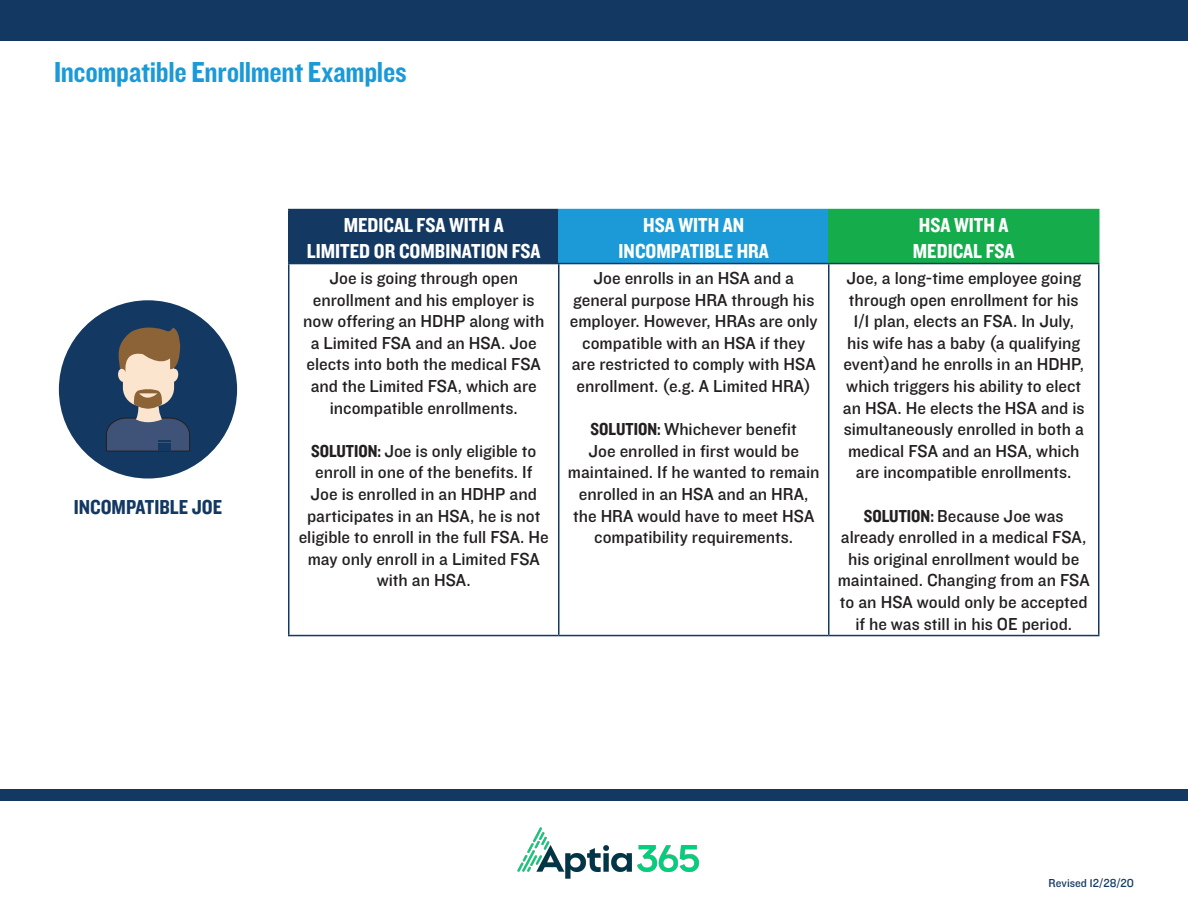
<style>
.page{position:relative;width:1188px;height:918px;background:#fff}
.page>*{position:absolute;margin:0;border:0;box-sizing:border-box;transform-origin:0 0}
.t1{font:30px "Knockout 50 Welterweight";letter-spacing:-.01em;color:#1b9ad7}
.t2{font:21px/25.2px "Knockout 50 Welterweight";color:#fff;text-align:center}
.t3{font:21px "Knockout 50 Welterweight";color:#133963}
.t4{font:18px/21.6px "Knockout 31 Junior Middlewt";color:#231f20;text-align:center}
.t5{font:12px "Knockout 31 Junior Middlewt";color:#133963}
.s1{font-family:"Knockout 50 Welterweight"}
</style>
<div class="page">
<div style="left:289px;top:210px;width:270px;height:54px;background:#133963"></div>
<div style="left:559px;top:210px;width:270px;height:54px;background:#1b9ad7"></div>
<div style="left:829px;top:210px;width:270px;height:54px;background:#15ac4b"></div>
<hr style="left:288px;top:210px;width:2px;height:53px;background:#133963">
<hr style="left:288px;top:209px;width:270px;height:1px;background:#133963">
<hr style="left:288px;top:264px;width:2px;height:371px;background:#133963">
<hr style="left:288px;top:263px;width:271px;height:1px;background:#133963">
<hr style="left:559px;top:263px;width:270px;height:1px;background:#133963">
<hr style="left:829px;top:263px;width:271px;height:1px;background:#133963">
<hr style="left:558px;top:264px;width:2px;height:371px;background:#133963">
<hr style="left:828px;top:264px;width:2px;height:371px;background:#133963">
<hr style="left:1098px;top:264px;width:2px;height:371px;background:#133963">
<hr style="left:288px;top:635px;width:271px;height:1px;background:#133963">
<hr style="left:559px;top:635px;width:270px;height:1px;background:#133963">
<hr style="left:829px;top:635px;width:271px;height:1px;background:#133963">
<hr style="left:558px;top:210px;width:2px;height:53px;background:#1b9ad7">
<hr style="left:558px;top:209px;width:270px;height:1px;background:#1b9ad7">
<hr style="left:828px;top:210px;width:2px;height:53px;background:#15ac4b">
<hr style="left:828px;top:209px;width:272px;height:1px;background:#15ac4b">
<hr style="left:1098px;top:210px;width:2px;height:53px;background:#15ac4b">
<div style="left:59px;top:300px;width:178px;height:179px;background:#133963;border-radius:50%"></div>
<div style="left:123px;top:342px;width:51px;height:64px;background:#fbe5ce;border-radius:18px"></div>
<svg style="left:118px;top:327px;width:62px;height:55px"></svg>
<svg style="left:106px;top:389px;width:84px;height:63px"></svg>
<div style="left:0;top:789px;width:1188px;height:12px;background:#133963"></div>
<div style="left:0;top:0;width:1188px;height:41px;background:#133963"></div>
<img style="left:517px;top:827px;width:182px;height:52px">
<p class="t1" style="left:54px;top:53px;width:354px">Incompatible Enrollment Examples</p>
<p class="t3" style="left:74px;top:493px;width:150px">INCOMPATIBLE JOE</p>
<p class="t2" style="left:307px;top:212px;width:235px">MEDICAL FSA WITH A<br>LIMITED OR COMBINATION FSA</p>
<p class="t2" style="left:619px;top:212px;width:152px">HSA WITH AN<br>INCOMPATIBLE HRA</p>
<p class="t2" style="left:913px;top:212px;width:103px;text-align:left">HSA WITH A<br>MEDICAL FSA</p>
<p class="t4" style="left:303px;top:266px;width:243px">Joe is going through open enrollment and his employer is now offering an HDHP along with a Limited FSA and an HSA. Joe elects into both the medical FSA and the Limited FSA, which are incompatible enrollments.</p>
<p class="t4" style="left:299px;top:439px;width:252px"><span class="s1">SOLUTION:</span> Joe is only eligible to enroll in one of the benefits. If<br>Joe is enrolled in an HDHP and participates in an HSA, he is not eligible to enroll in the full FSA. He may only enroll in a Limited FSA with an HSA.</p>
<p class="t4" style="left:570px;top:266px;width:249px">Joe enrolls in an HSA and a general purpose HRA through his employer. However, HRAs are only compatible with an HSA if they are restricted to comply with HSA enrollment. (e.g. A Limited HRA)</p>
<p class="t4" style="left:568px;top:417px;width:253px"><span class="s1">SOLUTION:</span> Whichever benefit<br>Joe enrolled in first would be maintained. If he wanted to remain enrolled in an HSA and an HRA, the HRA would have to meet HSA compatibility requirements.</p>
<p class="t4" style="left:843px;top:266px;width:243px">Joe, a long-time employee going through open enrollment for his<br>1/1 plan, elects an FSA. In July, his wife has a baby (a qualifying event)and he enrolls in an HDHP, which triggers his ability to elect an HSA. He elects the HSA and is simultaneously enrolled in both a medical FSA and an HSA, which are incompatible enrollments.</p>
<p class="t4" style="left:838px;top:504px;width:254px"><span class="s1">SOLUTION:</span> Because Joe was already enrolled in a medical FSA, his original enrollment would be maintained. Changing from an FSA to an HSA would only be accepted if he was still in his OE period.</p>
<p class="t5" style="left:1049px;top:875px;width:87px">Revised 12/28/20</p>
</div>
